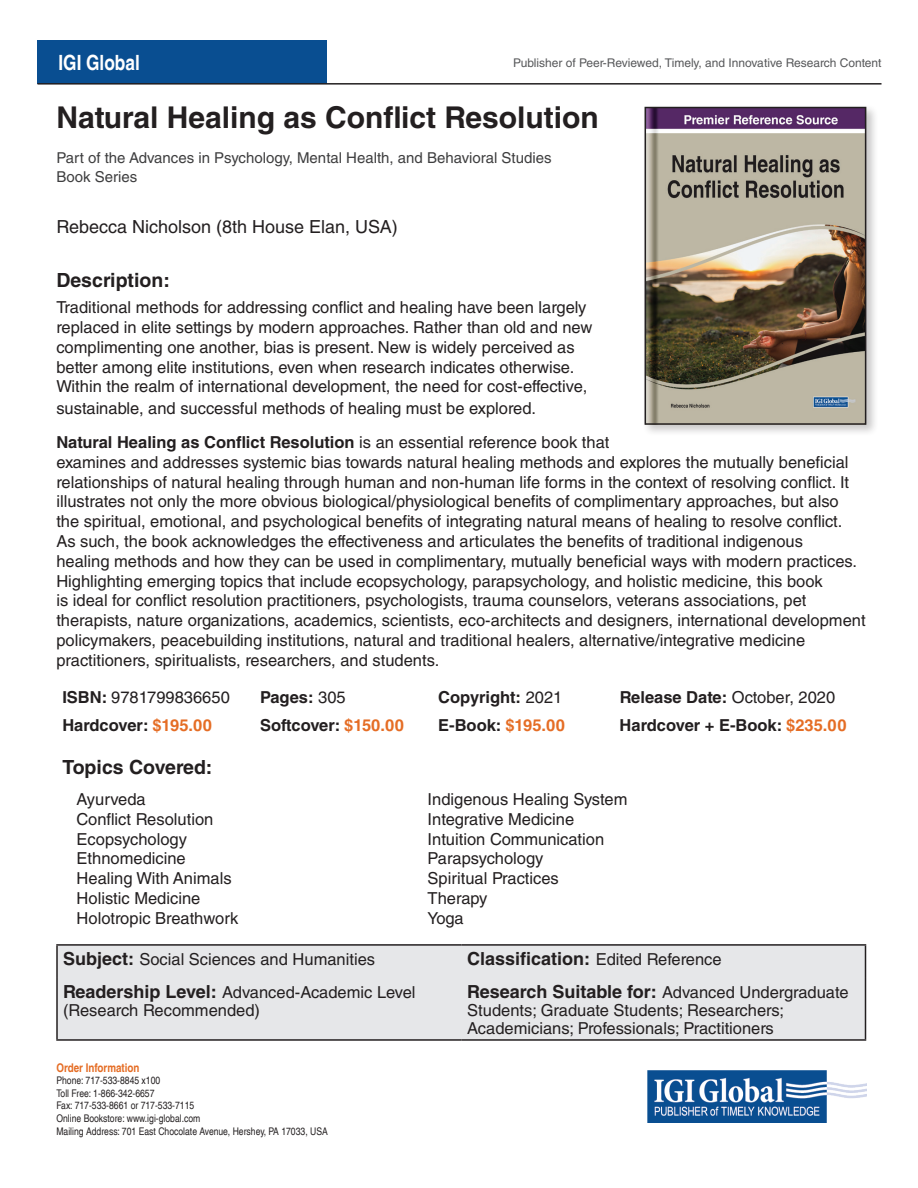
<style>
.page{position:relative;width:918px;height:1188px;background:#fff}
.page>*{position:absolute;margin:0;border:0;box-sizing:border-box;transform-origin:0 0}
.t1{font:700 30px "Helvetica LT Std";color:#231f20}
.t2{font:700 condensed 21px "Helvetica LT";color:#fff}
.t3{font:700 19.5px "Helvetica LT Std";color:#231f20}
.t4{font:18px "Helvetica LT Std";color:#231f20}
.t5{font:700 18px "Helvetica LT Std";color:#231f20}
.t6{font:16.5px/19.8px "Helvetica LT Std";color:#231f20}
.t7{font:700 16.5px "Helvetica LT Std";color:#231f20}
.t8{font:15px/19.5px "Helvetica LT Std";color:#3e3e3f}
.t9{font:12px "Helvetica LT Std";color:#57585a}
.t10{font:700 condensed 12px "Helvetica LT";color:#e56d25}
.t11{font:condensed 10.5px/12.6px "Helvetica LT";color:#231f20}
.s1{font-weight:700}
.s2{font-weight:400}
.s3{color:#e56d25}
.s4{font-weight:700;font-size:18px}
.s5{font-weight:400;font-size:16.5px}
</style>
<div class="page">
<div style="left:37px;top:41px;width:290px;height:43px;background:#094e91"></div>
<img style="left:647px;top:1071px;width:219px;height:51px">
<hr style="left:37px;top:83px;width:845px;height:2px;background:#231f20">
<div style="left:642px;top:104px;width:237px;height:333px;background:#231f20;opacity:.25"></div>
<img style="left:648px;top:110px;width:215px;height:312px">
<div style="left:645px;top:107px;width:221px;height:318px;border:2px solid #231f20"></div>
<div style="left:58px;top:946px;width:807px;height:93px;background:#e6e7e9"></div>
<hr style="left:56px;top:944px;width:405px;height:2px;background:#231f20">
<hr style="left:56px;top:946px;width:2px;height:32px;background:#231f20">
<hr style="left:461px;top:944px;width:405px;height:2px;background:#231f20">
<hr style="left:865px;top:946px;width:1px;height:32px;background:#231f20">
<hr style="left:56px;top:978px;width:2px;height:61px;background:#231f20">
<hr style="left:865px;top:978px;width:1px;height:61px;background:#231f20">
<hr style="left:56px;top:1039px;width:405px;height:2px;background:#231f20">
<hr style="left:461px;top:1039px;width:405px;height:2px;background:#231f20">
<p class="t2" style="left:58px;top:50px;width:83px">IGI Global</p>
<p class="t9" style="left:513px;top:55px;width:370px">Publisher of Peer-Reviewed, Timely, and Innovative Research Content</p>
<h1 class="t1" style="left:56px;top:99px;width:544px">Natural Healing as Conflict Resolution</h1>
<p class="t8" style="left:56px;top:148px;width:497px">Part of the Advances in Psychology, Mental Health, and Behavioral Studies<br>Book Series</p>
<p class="t4" style="left:56px;top:217px;width:343px">Rebecca Nicholson (8th House Elan, USA)</p>
<p class="t3" style="left:56px;top:268px;width:115px">Description:</p>
<p class="t6" style="left:56px;top:297px;width:537px">Traditional methods for addressing conflict and healing have been largely replaced in elite settings by modern approaches. Rather than old and new complimenting one another, bias is present. New is widely perceived as better among elite institutions, even when research indicates otherwise.<br>Within the realm of international development, the need for cost-effective,</p>
<p class="t6" style="left:56px;top:391px;width:555px;line-height:34px">sustainable, and successful methods of healing must be explored.<br><span class="s1">Natural Healing as Conflict Resolution</span> is an essential reference book that</p>
<p class="t6" style="left:56px;top:452px;width:811px">examines and addresses systemic bias towards natural healing methods and explores the mutually beneficial relationships of natural healing through human and non-human life forms in the context of resolving conflict. It illustrates not only the more obvious biological/physiological benefits of complimentary approaches, but also the spiritual, emotional, and psychological benefits of integrating natural means of healing to resolve conflict.<br>As such, the book acknowledges the effectiveness and articulates the benefits of traditional indigenous<br>healing methods and how they can be used in complimentary, mutually beneficial ways with modern practices.<br>Highlighting emerging topics that include ecopsychology, parapsychology, and holistic medicine, this book<br>is ideal for conflict resolution practitioners, psychologists, trauma counselors, veterans associations, pet therapists, nature organizations, academics, scientists, eco-architects and designers, international development policymakers, peacebuilding institutions, natural and traditional healers, alternative/integrative medicine practitioners, spiritualists, researchers, and students.</p>
<p class="t6" style="left:62px;top:687px;width:169px"><span class="s1">ISBN:</span> 9781799836650</p>
<p class="t7" style="left:260px;top:687px;width:87px">Pages: <span class="s2">305</span></p>
<p class="t7" style="left:438px;top:687px;width:126px">Copyright: <span class="s2">2021</span></p>
<p class="t7" style="left:620px;top:687px;width:217px">Release Date: <span class="s2">October, 2020</span></p>
<p class="t7" style="left:62px;top:715px;width:151px">Hardcover: <span class="s3">$195.00</span></p>
<p class="t7" style="left:260px;top:715px;width:145px">Softcover: <span class="s3">$150.00</span></p>
<p class="t7" style="left:438px;top:715px;width:128px">E-Book: <span class="s3">$195.00</span></p>
<p class="t7" style="left:620px;top:715px;width:228px">Hardcover + E-Book: <span class="s3">$235.00</span></p>
<p class="t3" style="left:62px;top:755px;width:152px">Topics Covered:</p>
<p class="t6" style="left:77px;top:789px;width:163px">Ayurveda<br>Conflict Resolution<br>Ecopsychology<br>Ethnomedicine<br>Healing With Animals<br>Holistic Medicine<br>Holotropic Breathwork</p>
<p class="t6" style="left:428px;top:789px;width:201px">Indigenous Healing System<br>Integrative Medicine<br>Intuition Communication<br>Parapsychology<br>Spiritual Practices<br>Therapy<br>Yoga</p>
<p class="t6" style="left:63px;top:949px;width:314px"><span class="s4">Subject:</span> Social Sciences and Humanities</p>
<p class="t5" style="left:467px;top:948px;width:256px">Classification: <span class="s5">Edited Reference</span></p>
<p class="t6" style="left:63px;top:983px;width:354px;line-height:18px"><span class="s4">Readership Level:</span> Advanced-Academic Level (Research Recommended)</p>
<p class="t6" style="left:467px;top:983px;width:383px;line-height:18px"><span class="s4">Research Suitable for:</span> Advanced Undergraduate<br>Students; Graduate Students; Researchers;<br>Academicians; Professionals; Practitioners</p>
<p class="t10" style="left:56px;top:1060px;width:85px">Order Information</p>
<p class="t11" style="left:56px;top:1074px;width:273px">Phone: 717-533-8845 x100<br>Toll Free: 1-866-342-6657<br>Fax: 717-533-8661 or 717-533-7115<br>Online Bookstore: www.igi-global.com<br>Mailing Address: 701 East Chocolate Avenue, Hershey, PA 17033, USA</p>
</div>
